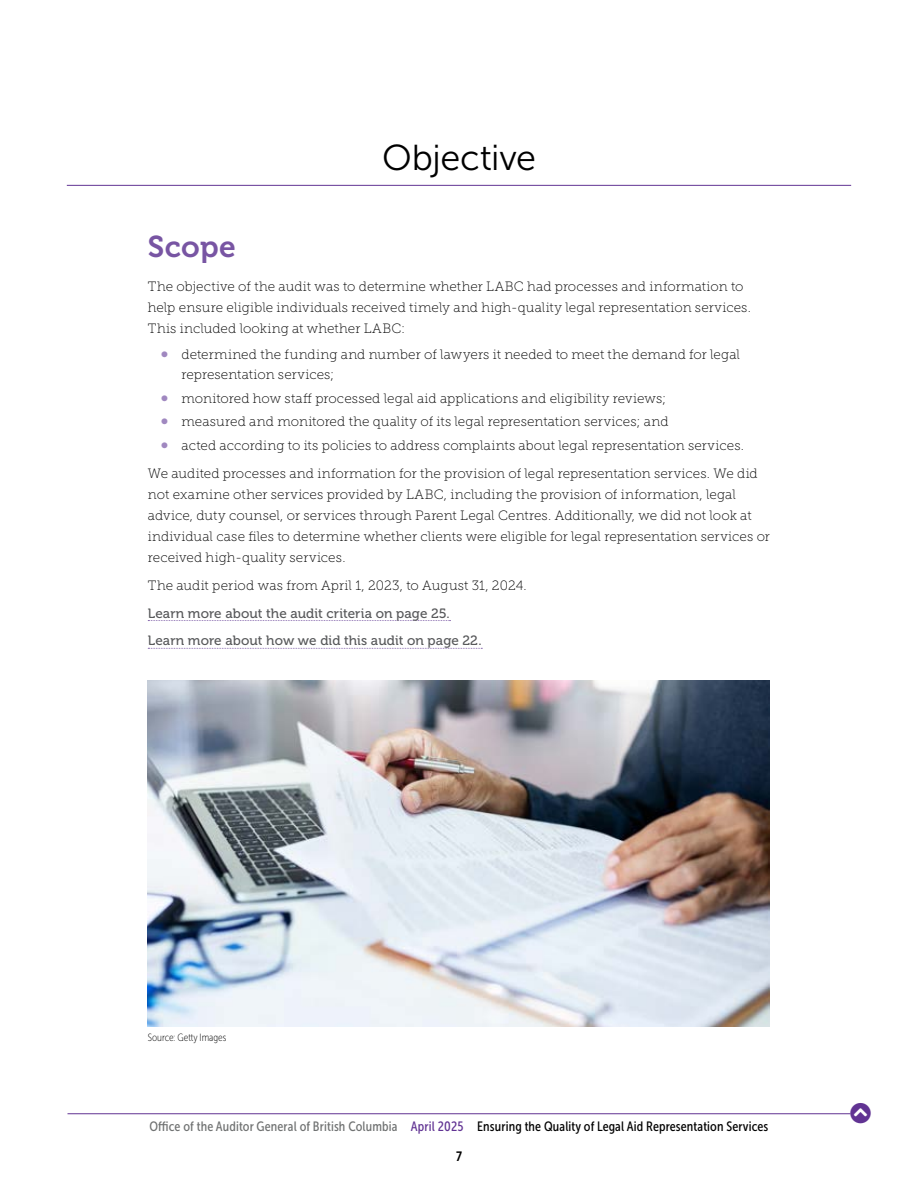
<style>
.page{position:relative;width:918px;height:1188px;background:#fff}
.page>*{position:absolute;margin:0;border:0;box-sizing:border-box;transform-origin:0 0}
.Head-1-red{font:36px "Museo Sans 300";letter-spacing:-.01em;color:#000}
.Head-2-orange{font:30px "Museo 700";letter-spacing:.01em;color:#7855a3}
.t1{font:21px "Font Awesome 5 Free Solid";color:#613393}
.Body{font:13.5px/21px "Museo Slab 100";letter-spacing:.005em;color:#000}
.t2{font:13.5px "Museo Sans Cond 500";letter-spacing:.01em;color:#000}
.Body-2{font:13.5px "Museo 500";letter-spacing:.005em;color:#58595b}
.t3{font:13.5px "Museo Sans Cond 700";color:#000}
.Photo_Source{font:10.5px "Museo Sans Cond 100";color:#000}
.s1{font-family:"Museo Slab";color:#a088c0}
.s2{color:#707272}
.s3{color:#613393}
</style>
<div class="page">
<hr style="left:68px;top:1113px;width:782px;height:1px;background:#613393">
<hr style="left:67px;top:185px;width:784px;height:1px;background:#613393">
<svg style="left:148px;top:620px;width:303px;height:1px"></svg>
<svg style="left:148px;top:648px;width:334px;height:1px"></svg>
<img style="left:148px;top:680px;width:622px;height:346px">
<p class="Head-1-red" style="left:382px;top:138px;width:155px">Objective</p>
<p class="Head-2-orange" style="left:148px;top:230px;width:89px">Scope</p>
<p class="Body" style="left:148px;top:276px;width:605px">The objective of the audit was to determine whether LABC had processes and information to help ensure eligible individuals received timely and high-quality legal representation services.<br>This included looking at whether LABC:</p>
<p class="Body" style="left:182px;top:345px;width:560px;line-height:19.5px;text-indent:-20px"><span class="s1">∞</span> determined the funding and number of lawyers it needed to meet the demand for legal representation services;</p>
<p class="Body" style="left:161px;top:388px;width:506px"><span class="s1">∞</span> monitored how staff processed legal aid applications and eligibility reviews;</p>
<p class="Body" style="left:161px;top:411px;width:509px"><span class="s1">∞</span> measured and monitored the quality of its legal representation services; and</p>
<p class="Body" style="left:161px;top:435px;width:584px"><span class="s1">∞</span> acted according to its policies to address complaints about legal representation services.</p>
<p class="Body" style="left:148px;top:463px;width:624px">We audited processes and information for the provision of legal representation services. We did not examine other services provided by LABC, including the provision of information, legal advice, duty counsel, or services through Parent Legal Centres. Additionally, we did not look at individual case files to determine whether clients were eligible for legal representation services or received high-quality services.</p>
<p class="Body" style="left:148px;top:575px;width:381px">The audit period was from April 1, 2023, to August 31, 2024.</p>
<p class="Body-2" style="left:148px;top:606px;width:304px">Learn more about the audit criteria on page 25.</p>
<p class="Body-2" style="left:148px;top:633px;width:335px">Learn more about how we did this audit on page 22.</p>
<p class="Photo_Source" style="left:148px;top:1032px;width:80px">Source: Getty Images</p>
<p class="t2" style="left:150px;top:1119px;width:620px"><span class="s2">Office of the Auditor General of British Columbia</span> <span class="s3">April 2025</span> Ensuring the Quality of Legal Aid Representation Services</p>
<p class="t3" style="left:456px;top:1149px;width:7px">7</p>
<h3 class="t1" style="left:850px;top:1102px;width:22px">❖□■●</h3>
</div>
